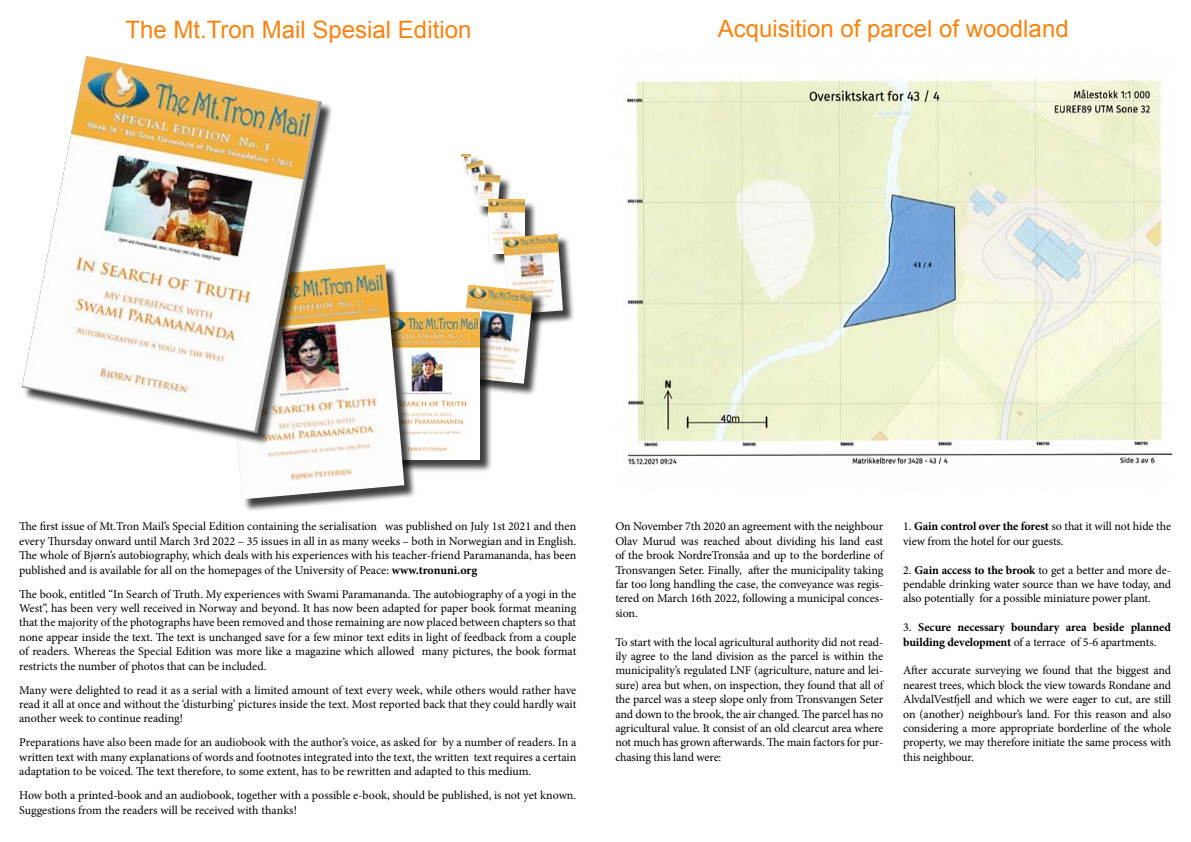
<style>
.page{position:relative;width:1191px;height:842px;background:#fff}
.page>*{position:absolute;margin:0;border:0;box-sizing:border-box;transform-origin:0 0}
.t1{font:24px "Arial";color:#fb820f}
.t2{font:12px/14.4px "Minion Pro";letter-spacing:-.005em;color:#000;text-align:justify}
.t3{font:700 12px/14.4px "Minion Pro";letter-spacing:-.01em;color:#000}
.s1{font-weight:700}
.s2{font-weight:400}
</style>
<div class="page">
<div style="left:463px;top:156px;width:19px;height:23px;background:#000;opacity:.75"></div>
<svg style="left:462px;top:154px;width:8px;height:12px"></svg>
<div style="left:468px;top:162px;width:33px;height:37px;background:#000;opacity:.75"></div>
<img style="left:466px;top:160px;width:22px;height:27px">
<div style="left:478px;top:175px;width:35px;height:45px;background:#000;opacity:.75"></div>
<img style="left:476px;top:173px;width:24px;height:35px">
<div style="left:490px;top:202px;width:47px;height:65px;background:#000;opacity:.75"></div>
<img style="left:488px;top:200px;width:36px;height:54px">
<div style="left:504px;top:236px;width:71px;height:91px;background:#000;opacity:.75"></div>
<img style="left:503px;top:234px;width:60px;height:80px">
<div style="left:460px;top:286px;width:85px;height:110px;background:#000;opacity:.75"></div>
<img style="left:459px;top:285px;width:74px;height:99px">
<div style="left:376px;top:314px;width:116px;height:158px;background:#000;opacity:.75"></div>
<img style="left:417px;top:313px;width:63px;height:147px">
<div style="left:225px;top:266px;width:192px;height:246px;background:#000;opacity:.75"></div>
<img style="left:225px;top:264px;width:179px;height:235px">
<div style="left:23px;top:57px;width:311px;height:388px;background:#000;opacity:.75"></div>
<img style="left:21px;top:56px;width:301px;height:377px">
<img style="left:625px;top:78px;width:546px;height:389px">
<h1 class="t1" style="left:125px;top:14px;width:347px">The Mt.Tron Mail Spesial Edition</h1>
<h1 class="t1" style="left:717px;top:13px;width:352px">Acquisition of parcel of woodland</h1>
<p class="t2" style="left:19px;top:519px;width:559px">The first issue of Mt.Tron Mail’s Special Edition containing the serialisation was published on July 1st 2021 and then every Thursday onward until March 3rd 2022 – 35 issues in all in as many weeks – both in Norwegian and in English.<br>The whole of Bjørn’s autobiography, which deals with his experiences with his teacher-friend Paramananda, has been published and is available for all on the homepages of the University of Peace: <span class="s1">www.tronuni.org</span></p>
<p class="t2" style="left:19px;top:587px;width:559px">The book, entitled “In Search of Truth. My experiences with Swami Paramananda. The autobiography of a yogi in the West”, has been very well received in Norway and beyond. It has now been adapted for paper book format meaning that the majority of the photographs have been removed and those remaining are now placed between chapters so that none appear inside the text. The text is unchanged save for a few minor text edits in light of feedback from a couple of readers. Whereas the Special Edition was more like a magazine which allowed many pictures, the book format restricts the number of photos that can be included.</p>
<p class="t2" style="left:19px;top:683px;width:558px">Many were delighted to read it as a serial with a limited amount of text every week, while others would rather have read it all at once and without the ‘disturbing’ pictures inside the text. Most reported back that they could hardly wait another week to continue reading!</p>
<p class="t2" style="left:19px;top:735px;width:559px">Preparations have also been made for an audiobook with the author’s voice, as asked for by a number of readers. In a written text with many explanations of words and footnotes integrated into the text, the written text requires a certain adaptation to be voiced. The text therefore, to some extent, has to be rewritten and adapted to this medium.</p>
<p class="t2" style="left:19px;top:788px;width:558px">How both a printed-book and an audiobook, together with a possible e-book, should be published, is not yet known.<br>Suggestions from the readers will be received with thanks!</p>
<p class="t2" style="left:615px;top:519px;width:269px">On November 7th 2020 an agreement with the neighbour Olav Murud was reached about dividing his land east of the brook NordreTronsåa and up to the borderline of Tronsvangen Seter. Finally, after the municipality taking far too long handling the case, the conveyance was regis&shy;tered on March 16th 2022, following a municipal conces&shy;sion.</p>
<p class="t2" style="left:615px;top:635px;width:269px">To start with the local agricultural authority did not read&shy;ily agree to the land division as the parcel is within the municipality’s regulated LNF (agriculture, nature and lei&shy;sure) area but when, on inspection, they found that all of the parcel was a steep slope only from Tronsvangen Seter and down to the brook, the air changed. The parcel has no agricultural value. It consist of an old clearcut area where not much has grown afterwards. The main factors for pur&shy;chasing this land were:</p>
<p class="t2" style="left:903px;top:519px;width:269px">1. <span class="s1">Gain control over the forest</span> so that it will not hide the view from the hotel for our guests.</p>
<p class="t2" style="left:903px;top:563px;width:269px">2. <span class="s1">Gain access to the brook</span> to get a better and more de&shy;pendable drinking water source than we have today, and also potentially for a possible miniature power plant.</p>
<p class="t3" style="left:903px;top:620px;width:269px"><span class="s2">3.</span> Secure necessary boundary area beside planned building development <span class="s2">of a terrace of 5-6 apartments.</span></p>
<p class="t2" style="left:903px;top:663px;width:269px">After accurate surveying we found that the biggest and nearest trees, which block the view towards Rondane and AlvdalVestfjell and which we were eager to cut, are still on (another) neighbour’s land. For this reason and also considering a more appropriate borderline of the whole property, we may therefore initiate the same process with this neighbour.</p>
</div>
